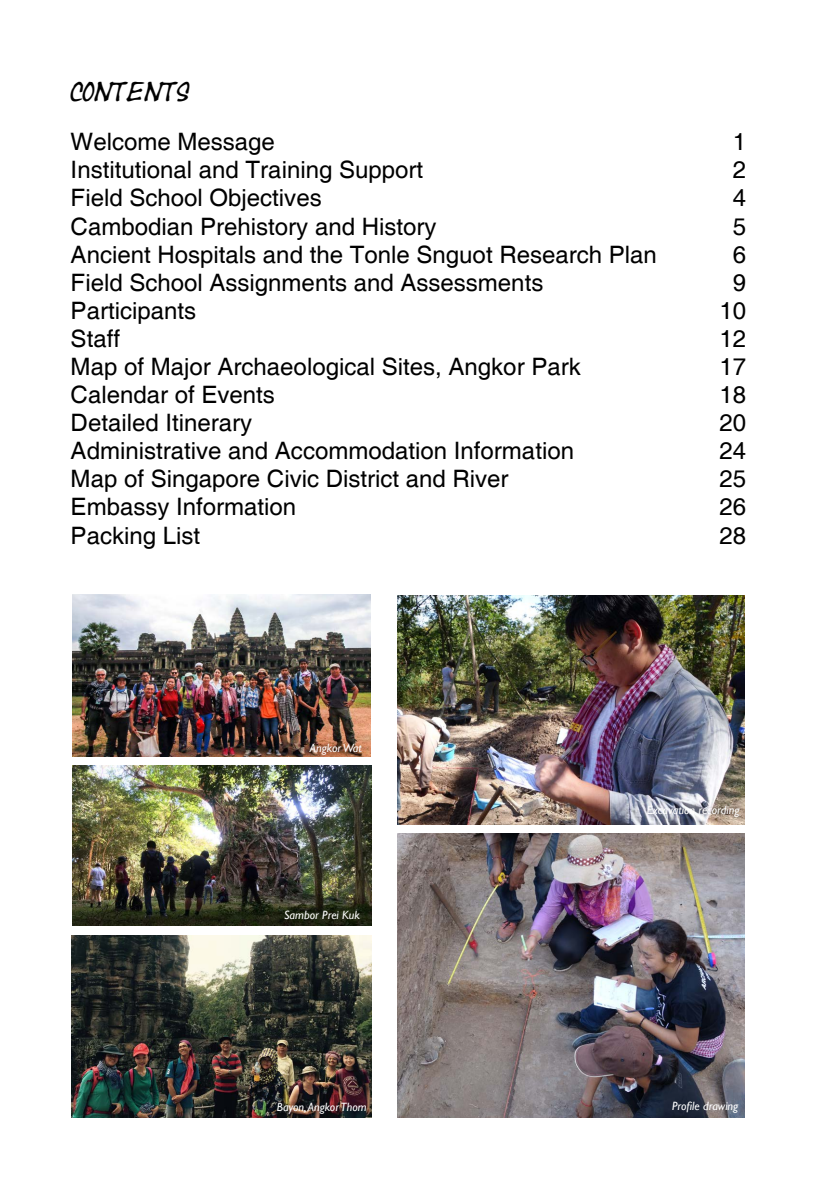
<style>
.page{position:relative;width:840px;height:1191px;background:#fff}
.page>*{position:absolute;margin:0;border:0;box-sizing:border-box;transform-origin:0 0}
.t1{font:24px "Helvetica";color:#000}
.t2{font:20px "Yearsupplyoffairycakes";color:#000}
.t3{font:italic 12px "Gill Sans";color:#fff}
</style>
<div class="page">
<img style="left:71px;top:935px;width:300px;height:182px">
<img style="left:73px;top:594px;width:298px;height:162px">
<img style="left:72px;top:765px;width:299px;height:160px">
<img style="left:397px;top:833px;width:347px;height:284px">
<img style="left:397px;top:595px;width:347px;height:229px">
<p class="t2" style="left:71px;top:80px;width:120px">CONTENTS</p>
<p class="t1" style="left:71px;top:128px;width:206px">Welcome Message</p>
<p class="t1" style="left:732px;top:128px;width:15px">1</p>
<p class="t1" style="left:71px;top:156px;width:354px">Institutional and Training Support</p>
<p class="t1" style="left:732px;top:156px;width:15px">2</p>
<p class="t1" style="left:71px;top:184px;width:252px">Field School Objectives</p>
<p class="t1" style="left:732px;top:184px;width:15px">4</p>
<p class="t1" style="left:71px;top:212px;width:367px">Cambodian Prehistory and History</p>
<p class="t1" style="left:732px;top:212px;width:15px">5</p>
<p class="t1" style="left:71px;top:240px;width:587px">Ancient Hospitals and the Tonle Snguot Research Plan</p>
<p class="t1" style="left:732px;top:240px;width:15px">6</p>
<p class="t1" style="left:71px;top:268px;width:474px">Field School Assignments and Assessments</p>
<p class="t1" style="left:732px;top:268px;width:15px">9</p>
<p class="t1" style="left:71px;top:296px;width:127px">Participants</p>
<p class="t1" style="left:719px;top:296px;width:28px">10</p>
<p class="t1" style="left:71px;top:324px;width:51px">Staff</p>
<p class="t1" style="left:719px;top:324px;width:28px">12</p>
<p class="t1" style="left:71px;top:352px;width:511px">Map of Major Archaeological Sites, Angkor Park</p>
<p class="t1" style="left:719px;top:352px;width:28px">17</p>
<p class="t1" style="left:71px;top:380px;width:206px">Calendar of Events</p>
<p class="t1" style="left:719px;top:380px;width:28px">18</p>
<p class="t1" style="left:71px;top:408px;width:183px">Detailed Itinerary</p>
<p class="t1" style="left:719px;top:408px;width:28px">20</p>
<p class="t1" style="left:71px;top:436px;width:504px">Administrative and Accommodation Information</p>
<p class="t1" style="left:719px;top:436px;width:28px">24</p>
<p class="t1" style="left:71px;top:464px;width:439px">Map of Singapore Civic District and River</p>
<p class="t1" style="left:719px;top:464px;width:28px">25</p>
<p class="t1" style="left:71px;top:492px;width:227px">Embassy Information</p>
<p class="t1" style="left:719px;top:492px;width:28px">26</p>
<p class="t1" style="left:71px;top:521px;width:131px">Packing List</p>
<p class="t1" style="left:719px;top:521px;width:28px">28</p>
<p class="t3" style="left:310px;top:740px;width:53px">Angkor Wat</p>
<p class="t3" style="left:284px;top:907px;width:77px">Sambor Prei Kuk</p>
<p class="t3" style="left:277px;top:1099px;width:91px">Bayon, Angkor Thom</p>
<p class="t3" style="left:646px;top:802px;width:94px">Excavation recording</p>
<p class="t3" style="left:672px;top:1099px;width:68px">Profile drawing</p>
</div>
